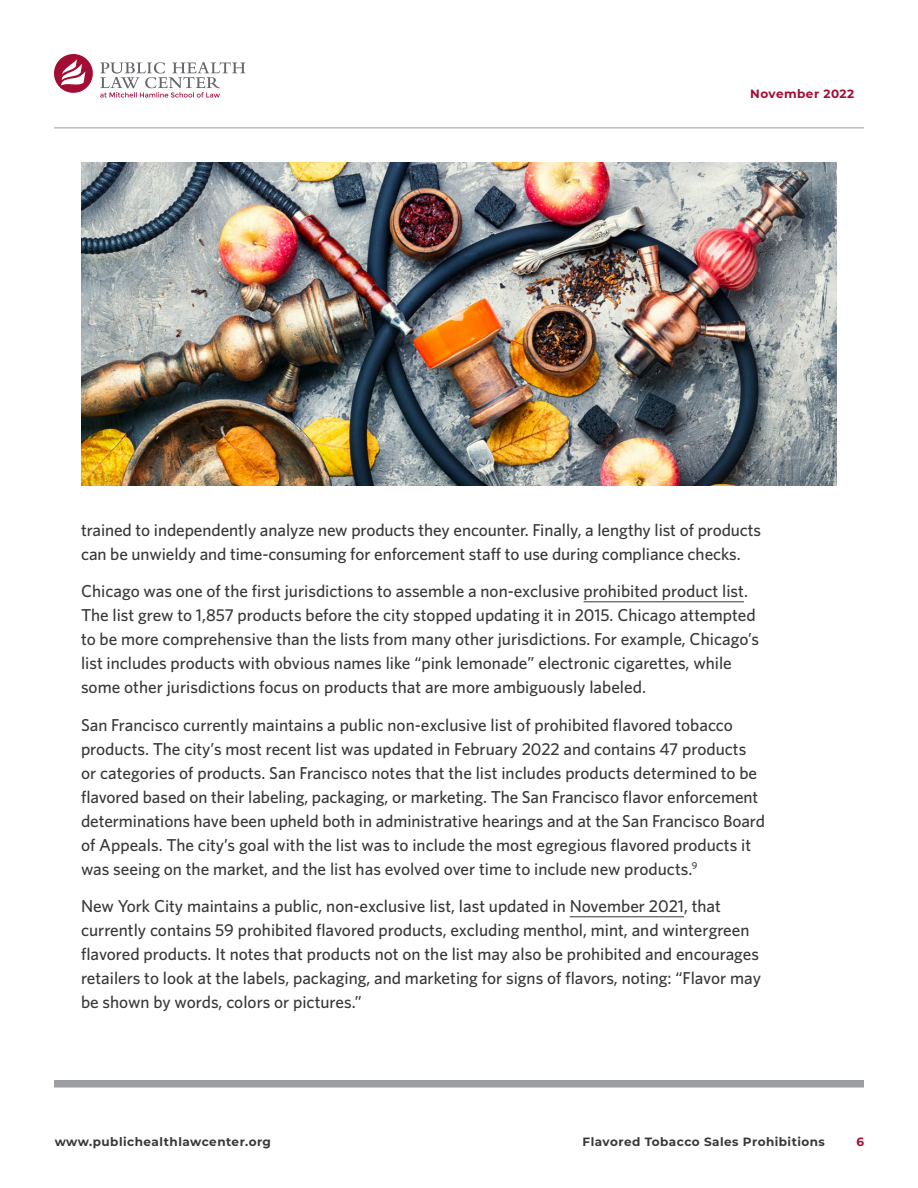
<style>
.page{position:relative;width:918px;height:1188px;background:#fff}
.page>*{position:absolute;margin:0;border:0;box-sizing:border-box;transform-origin:0 0}
.body{font:500 17.25px/24px "Whitney";color:#383839}
.t1{font:700 12px "Montserrat";letter-spacing:.04em;color:#383839}
.t2{font:700 12px "Montserrat";letter-spacing:.04em;color:#a30c33}
</style>
<div class="page">
<div style="left:54px;top:1080px;width:810px;height:8px;background:#9b9da0"></div>
<hr style="left:54px;top:128px;width:810px;height:1px;background:#9b9da0">
<hr style="left:584px;top:602px;width:160px;height:1px;background:#383839">
<hr style="left:570px;top:917px;width:114px;height:1px;background:#383839">
<img style="left:81px;top:162px;width:756px;height:324px">
<svg style="left:54px;top:54px;width:39px;height:39px"></svg>
<svg style="left:100px;top:62px;width:145px;height:36px"></svg>
<p class="t2" style="left:750px;top:85px;width:105px">November 2022</p>
<p class="body" style="left:81px;top:517px;width:682px">trained to independently analyze new products they encounter. Finally, a lengthy list of products can be unwieldy and time-consuming for enforcement staff to use during compliance checks.</p>
<p class="body" style="left:81px;top:579px;width:680px">Chicago was one of the first jurisdictions to assemble a non-exclusive prohibited product list.<br>The list grew to 1,857 products before the city stopped updating it in 2015. Chicago attempted to be more comprehensive than the lists from many other jurisdictions. For example, Chicago’s list includes products with obvious names like “pink lemonade” electronic cigarettes, while some other jurisdictions focus on products that are more ambiguously labeled.</p>
<p class="body" style="left:81px;top:712px;width:686px">San Francisco currently maintains a public non-exclusive list of prohibited flavored tobacco products. The city’s most recent list was updated in February 2022 and contains 47 products or categories of products. San Francisco notes that the list includes products determined to be flavored based on their labeling, packaging, or marketing. The San Francisco flavor enforcement determinations have been upheld both in administrative hearings and at the San Francisco Board of Appeals. The city’s goal with the list was to include the most egregious flavored products it was seeing on the market, and the list has evolved over time to include new products.<sup>9</sup></p>
<p class="body" style="left:81px;top:894px;width:682px">New York City maintains a public, non-exclusive list, last updated in November 2021, that currently contains 59 prohibited flavored products, excluding menthol, mint, and wintergreen flavored products. It notes that products not on the list may also be prohibited and encourages retailers to look at the labels, packaging, and marketing for signs of flavors, noting: “Flavor may be shown by words, colors or pictures.”</p>
<p class="t1" style="left:55px;top:1133px;width:218px">www.publichealthlawcenter.org</p>
<p class="t1" style="left:583px;top:1133px;width:244px">Flavored Tobacco Sales Prohibitions</p>
<p class="t2" style="left:856px;top:1133px;width:9px">6</p>
</div>
